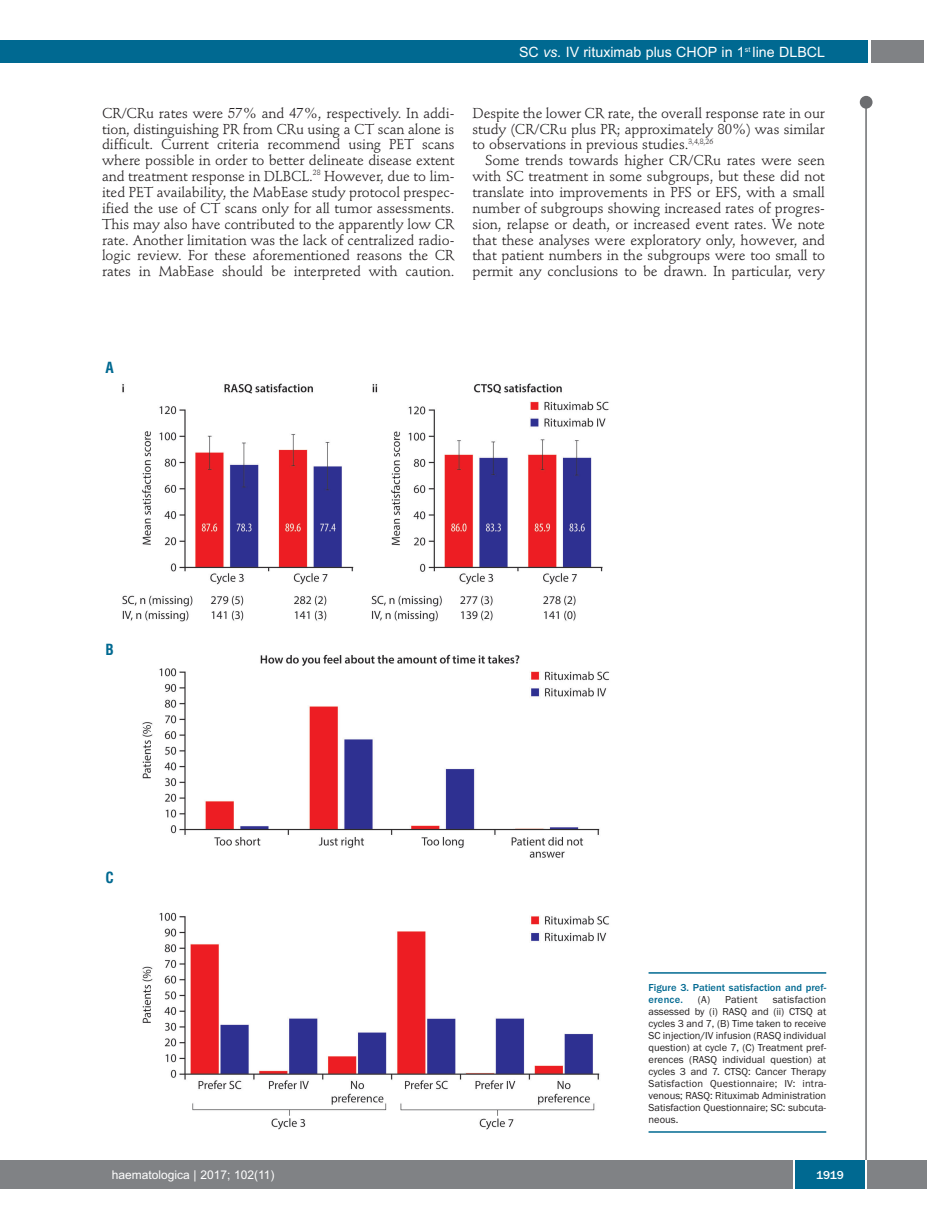
<style>
.page{position:relative;width:927px;height:1225px;background:#fff}
.page>*{position:absolute;margin:0;border:0;box-sizing:border-box;transform-origin:0 0}
.t1{font:700 condensed 15px "Helvetica";color:#006991}
.t2{font:14.25px/15.9px "Stempel Schneidler";letter-spacing:-.005em;color:#231f20;text-align:justify}
.t3{font:14.25px "Arial";color:#fff}
.t4{font:12px "Arial";color:#fff}
.t5{font:500 12px "Franklin Gothic";color:#fff}
.t6{font:10.5px/12px "Franklin Gothic";color:#231f20;text-align:justify}
.t7{font:500 10.5px/12px "Franklin Gothic";color:#006991}
.t8{font:10.5px "Franklin Gothic";letter-spacing:.02em;color:#231f20}
.s1{font-style:italic}
</style>
<div class="page">
<div style="left:860px;top:96px;width:12px;height:13px;background:#6c6d70;border-radius:50%"></div>
<hr style="left:865px;top:98px;width:2px;height:1062px;background:#6c6d70">
<div style="left:871px;top:40px;width:52px;height:22px;background:#808285"></div>
<div style="left:18px;top:40px;width:849px;height:22px;background:#006991"></div>
<div style="left:17px;top:1160px;width:910px;height:28px;background:#808285"></div>
<div style="left:795px;top:1160px;width:70px;height:28px;background:#006991"></div>
<hr style="left:793px;top:1160px;width:2px;height:28px;background:#fff">
<hr style="left:865px;top:1160px;width:2px;height:28px;background:#fff">
<div style="left:0;top:40px;width:19px;height:22px;background:#006991"></div>
<div style="left:0;top:1160px;width:18px;height:28px;background:#808285"></div>
<img style="left:122px;top:383px;width:488px;height:747px">
<hr style="left:649px;top:972px;width:177px;height:1px;background:#006991">
<hr style="left:649px;top:1131px;width:177px;height:1px;background:#006991">
<p class="t3" style="left:519px;top:44px;width:308px">SC <span class="s1">vs.</span> IV rituximab plus CHOP in 1<sup>st</sup> line DLBCL</p>
<p class="t2" style="left:102px;top:106px;width:354px">CR/CRu rates were 57% and 47%, respectively. In addi&shy;tion, distinguishing PR from CRu using a CT scan alone is difficult. Current criteria recommend using PET scans where possible in order to better delineate disease extent and treatment response in DLBCL.<sup>28</sup> However, due to lim&shy;ited PET availability, the MabEase study protocol prespec&shy;ified the use of CT scans only for all tumor assessments.<br>This may also have contributed to the apparently low CR rate. Another limitation was the lack of centralized radio&shy;logic review. For these aforementioned reasons the CR rates in MabEase should be interpreted with caution.</p>
<p class="t2" style="left:472px;top:106px;width:354px">Despite the lower CR rate, the overall response rate in our study (CR/CRu plus PR; approximately 80%) was similar to observations in previous studies.<sup>3,4,8,26</sup></p>
<p class="t2" style="left:472px;top:154px;width:354px;text-indent:13px">Some trends towards higher CR/CRu rates were seen with SC treatment in some subgroups, but these did not translate into improvements in PFS or EFS, with a small number of subgroups showing increased rates of progres&shy;sion, relapse or death, or increased event rates. We note that these analyses were exploratory only, however, and that patient numbers in the subgroups were too small to permit any conclusions to be drawn. In particular, very</p>
<p class="t1" style="left:105px;top:359px;width:10px">A</p>
<p class="t1" style="left:105px;top:641px;width:10px">B</p>
<p class="t1" style="left:105px;top:869px;width:10px">C</p>
<p class="t7" style="left:649px;top:981px;width:179px">Figure 3. Patient satisfaction and pref&shy;erence.</p>
<p class="t6" style="left:649px;top:993px;width:179px;text-indent:124px">satisfaction assessed by (i) RASQ and (ii) CTSQ at cycles 3 and 7, (B) Time taken to receive SC injection/IV infusion (RASQ individual question) at cycle 7, (C) Treatment pref&shy;erences (RASQ individual question) at cycles 3 and 7. CTSQ: Cancer Therapy Satisfaction Questionnaire; IV: intra&shy;venous; RASQ: Rituximab Administration Satisfaction Questionnaire; SC: subcuta&shy;neous.</p>
<p class="t8" style="left:698px;top:993px;width:61px">(A) Patient</p>
<p class="t4" style="left:112px;top:1167px;width:164px">haematologica | 2017; 102(11)</p>
<p class="t5" style="left:816px;top:1167px;width:29px">1919</p>
</div>
